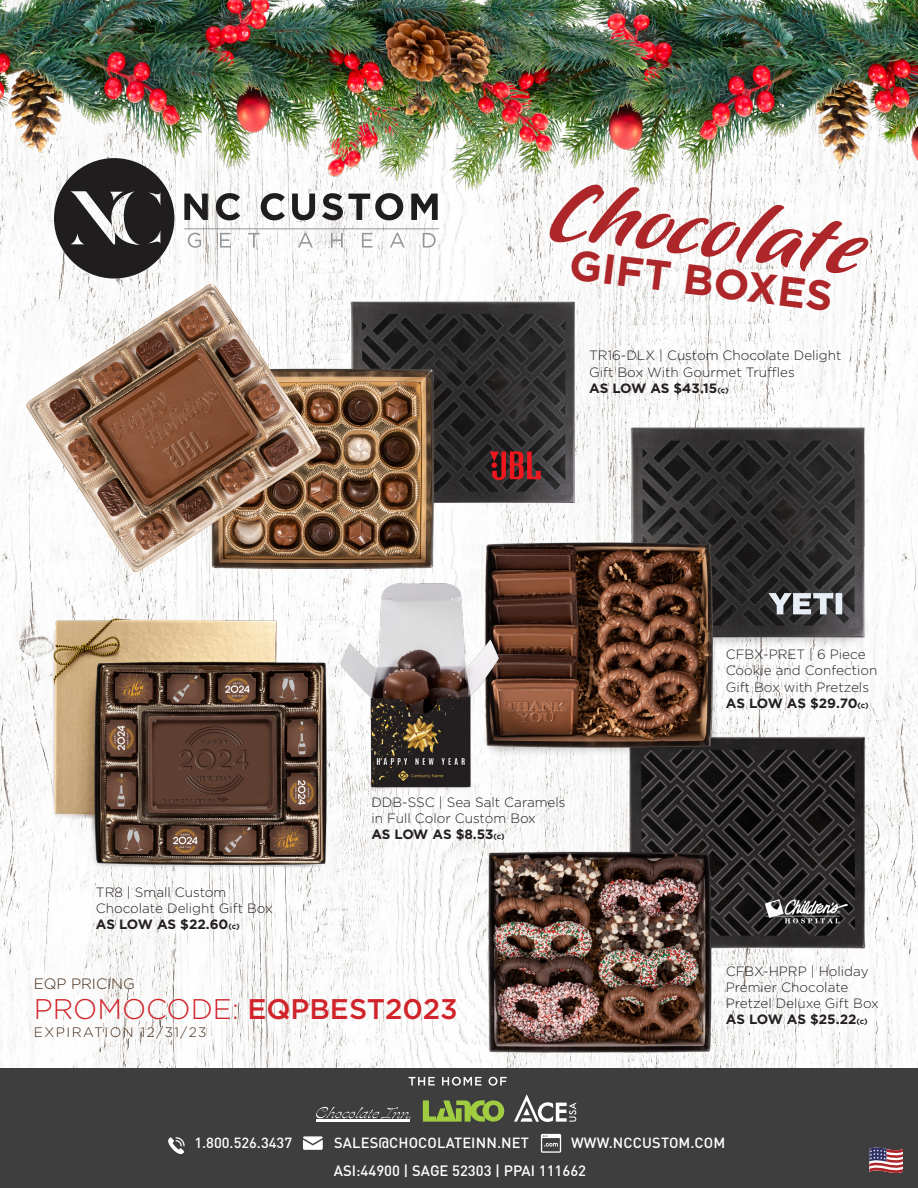
<style>
.page{position:relative;width:918px;height:1188px;background:#fff}
.page>*{position:absolute;margin:0;border:0;box-sizing:border-box;transform-origin:0 0}
.t1{font:900 99.15px "Pooper";color:#ad2629}
.t2{font:700 42.15px "Gotham";color:#ad2629}
.t3{font:500 28.35px "Gotham";color:#d1232a}
.t4{font:300 15px "Gotham";color:#442914}
.t5{font:500 14.85px "DIN Pro";color:#fff}
.t6{font:500 14.55px "DIN Pro";letter-spacing:.01em;color:#fff}
.t7{font:300 13.65px "Gotham";letter-spacing:.11em;color:#442914}
.t8{font:300 13.5px/16.2px "Gotham";color:#231f20}
.t9{font:700 13.5px "Gotham";letter-spacing:-.01em;color:#231f20}
.s1{font-size:7.8px}
.s2{font-weight:300}
</style>
<div class="page">
<img style="left:0;top:202px;width:918px;height:867px">
<img style="left:622px;top:756px;width:250px;height:211px">
<img style="left:483px;top:832px;width:233px;height:234px">
<img style="left:0;top:0;width:918px;height:202px">
<img style="left:508px;top:414px;width:378px;height:342px">
<div style="left:0;top:1069px;width:918px;height:119px;background:#3e3e3f"></div>
<svg style="left:869px;top:1147px;width:34px;height:26px"></svg>
<svg style="left:541px;top:1134px;width:20px;height:19px"></svg>
<svg style="left:168px;top:1137px;width:17px;height:17px"></svg>
<svg style="left:303px;top:1136px;width:20px;height:14px"></svg>
<svg style="left:409px;top:1077px;width:26px;height:9px"></svg>
<svg style="left:442px;top:1077px;width:40px;height:9px"></svg>
<svg style="left:489px;top:1077px;width:18px;height:9px"></svg>
<hr style="left:317px;top:1120px;width:93px;height:2px;background:#fff">
<svg style="left:316px;top:1107px;width:95px;height:12px"></svg>
<svg style="left:423px;top:1100px;width:81px;height:22px"></svg>
<svg style="left:514px;top:1094px;width:62px;height:28px"></svg>
<img style="left:17px;top:266px;width:572px;height:324px">
<svg style="left:54px;top:158px;width:120px;height:121px"></svg>
<svg style="left:184px;top:194px;width:24px;height:26px"></svg>
<svg style="left:216px;top:193px;width:24px;height:27px"></svg>
<svg style="left:261px;top:193px;width:24px;height:27px"></svg>
<svg style="left:292px;top:194px;width:23px;height:26px"></svg>
<svg style="left:322px;top:193px;width:81px;height:27px"></svg>
<svg style="left:411px;top:194px;width:27px;height:26px"></svg>
<hr style="left:184px;top:228px;width:255px;height:1px;background:#939598">
<svg style="left:188px;top:233px;width:13px;height:15px"></svg>
<svg style="left:220px;top:233px;width:11px;height:15px"></svg>
<svg style="left:248px;top:233px;width:12px;height:15px"></svg>
<svg style="left:298px;top:233px;width:15px;height:15px"></svg>
<svg style="left:331px;top:233px;width:12px;height:15px"></svg>
<svg style="left:362px;top:233px;width:11px;height:15px"></svg>
<svg style="left:390px;top:233px;width:15px;height:15px"></svg>
<svg style="left:423px;top:233px;width:13px;height:15px"></svg>
<img style="left:44px;top:601px;width:296px;height:279px">
<img style="left:331px;top:575px;width:177px;height:226px">
<p class="t1" style="left:560px;top:158px;width:314px;rotate:7deg">Chocolate</p>
<p class="t2" style="left:573px;top:240px;width:267px;rotate:7deg">GIFT BOXES</p>
<p class="t8" style="left:589px;top:347px;width:254px">TR16-DLX | Custom Chocolate Delight<br>Gift Box With Gourmet Truffles</p>
<p class="t9" style="left:589px;top:380px;width:141px">AS LOW AS $43.15<span class="s1">(c)</span></p>
<p class="t8" style="left:96px;top:884px;width:178px">TR8 | Small Custom<br>Chocolate Delight Gift Box</p>
<p class="t9" style="left:96px;top:917px;width:145px">AS LOW AS $22.60<span class="s1">(c)</span></p>
<p class="t8" style="left:371px;top:794px;width:196px">DDB-SSC | Sea Salt Caramels in Full Color Custom Box</p>
<p class="t9" style="left:371px;top:826px;width:135px">AS LOW AS $8.53<span class="s1">(c)</span></p>
<p class="t4" style="left:34px;top:975px;width:103px">EQP PRICING</p>
<p class="t3" style="left:34px;top:993px;width:426px"><span class="s2">PROMOCODE:</span> EQPBEST2023</p>
<p class="t7" style="left:34px;top:1025px;width:174px">EXPIRATION 12/31/23</p>
<p class="t8" style="left:726px;top:646px;width:153px">CFBX-PRET | 6 Piece<br>Cookie and Confection<br>Gift Box with Pretzels</p>
<p class="t9" style="left:726px;top:695px;width:144px">AS LOW AS $29.70<span class="s1">(c)</span></p>
<p class="t8" style="left:726px;top:962px;width:155px">CFBX-HPRP | Holiday<br>Premier Chocolate<br>Pretzel Deluxe Gift Box</p>
<p class="t9" style="left:726px;top:1012px;width:143px">AS LOW AS $25.22<span class="s1">(c)</span></p>
<p class="t6" style="left:194px;top:1132px;width:99px">1.800.526.3437</p>
<p class="t6" style="left:334px;top:1132px;width:196px">SALES@CHOCOLATEINN.NET</p>
<p class="t6" style="left:571px;top:1132px;width:156px">WWW.NCCUSTOM.COM</p>
<p class="t5" style="left:334px;top:1161px;width:254px">ASI:44900 | SAGE 52303 | PPAI 111662</p>
</div>
